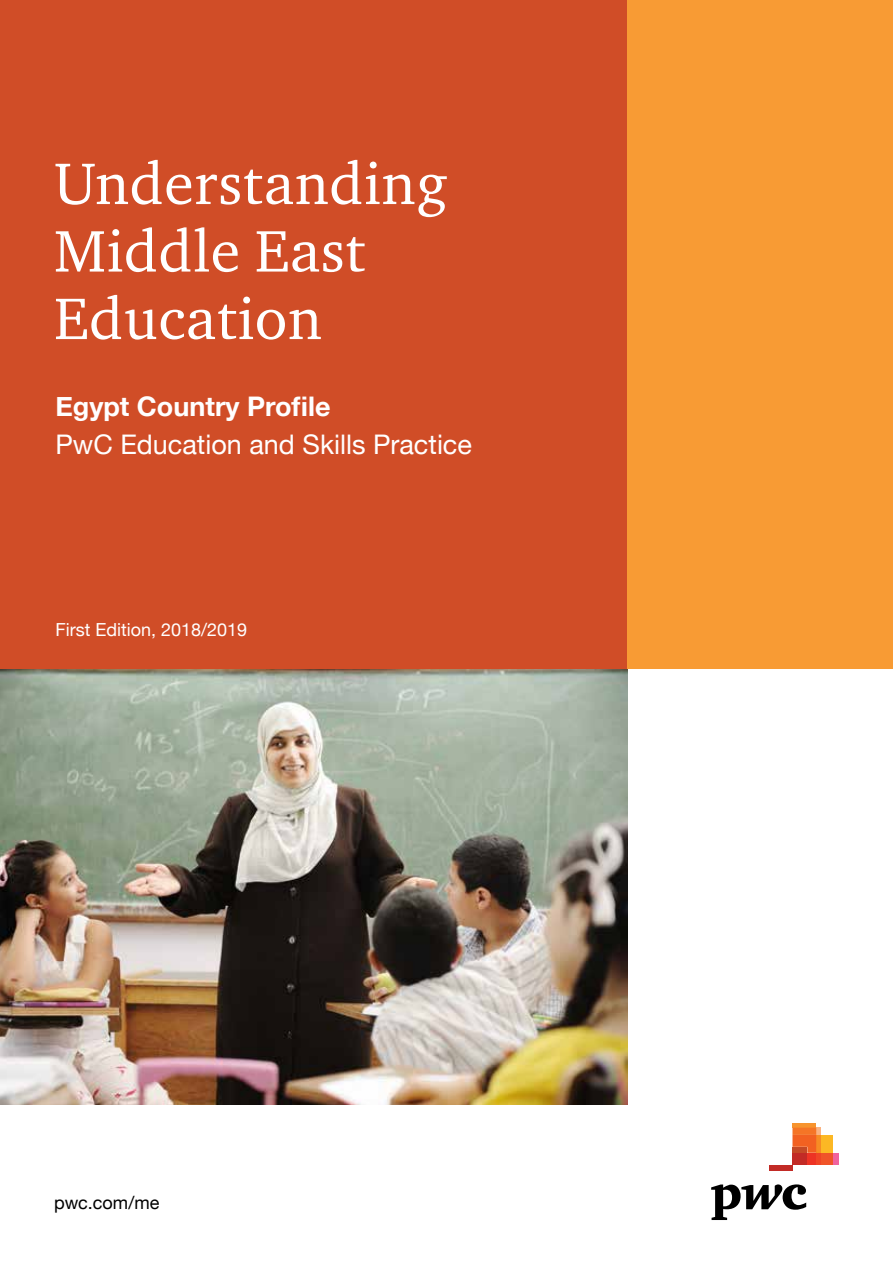
<style>
.page{position:relative;width:893px;height:1263px;background:#fff}
.page>*{position:absolute;margin:0;border:0;box-sizing:border-box;transform-origin:0 0}
.t1{font:60px/67.5px "ITC Charter Com";letter-spacing:.01em;color:#fff}
.t2{font:27px "Helvetica Neue";color:#fff}
.t3{font:700 27px "Helvetica Neue";color:#fff}
.t4{font:18px "Helvetica Neue";color:#fff}
.t5{font:18px "Helvetica Neue";color:#000}
</style>
<div class="page">
<img style="left:0;top:669px;width:627px;height:436px">
<div style="left:0;top:0;width:627px;height:669px;background:#d04d27"></div>
<div style="left:627px;top:0;width:266px;height:669px;background:#f89b34"></div>
<svg style="left:711px;top:1184px;width:95px;height:36px"></svg>
<div style="left:833px;top:1153px;width:6px;height:12px;background:#f0639e"></div>
<div style="left:792px;top:1123px;width:24px;height:5px;background:#f7942e"></div>
<div style="left:821px;top:1135px;width:12px;height:18px;background:#fcb824"></div>
<div style="left:821px;top:1153px;width:12px;height:12px;background:#f05429"></div>
<div style="left:816px;top:1153px;width:5px;height:12px;background:#f04526"></div>
<svg style="left:792px;top:1128px;width:29px;height:25px"></svg>
<div style="left:807px;top:1153px;width:9px;height:12px;background:#ed3324"></div>
<div style="left:792px;top:1147px;width:15px;height:6px;background:#c44a26"></div>
<div style="left:792px;top:1153px;width:15px;height:12px;background:#c22b26"></div>
<div style="left:769px;top:1165px;width:23px;height:5px;background:#c22b26"></div>
<p class="t1" style="left:54px;top:149px;width:395px">Understanding<br>Middle East<br>Education</p>
<p class="t3" style="left:55px;top:386px;width:277px">Egypt Country Profile</p>
<p class="t2" style="left:55px;top:425px;width:418px">PwC Education and Skills Practice</p>
<p class="t4" style="left:55px;top:616px;width:193px">First Edition, 2018/2019</p>
<p class="t5" style="left:54px;top:1190px;width:107px">pwc.com/me</p>
</div>
